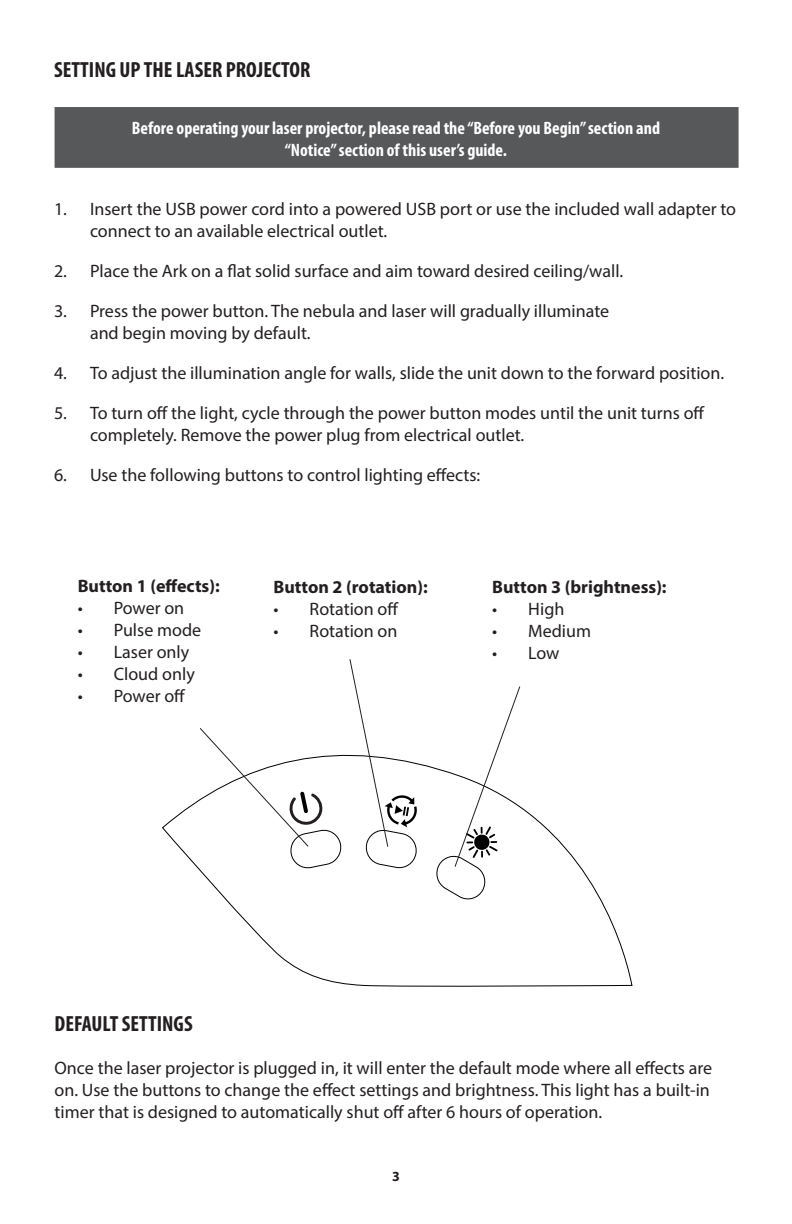
<style>
.page{position:relative;width:792px;height:1224px;background:#fff}
.page>*{position:absolute;margin:0;border:0;box-sizing:border-box;transform-origin:0 0}
.t1{font:700 condensed 22px "Myriad Pro";color:#231f20}
.t2{font:18px/22px "Myriad Pro";color:#231f20}
.t3{font:700 condensed 18px/21.6px "Myriad Pro";color:#fff;text-align:center}
.t4{font:700 18px "Myriad Pro";color:#231f20}
.t5{font:700 14px "Myriad Pro";color:#231f20}
</style>
<div class="page">
<div style="left:55px;top:107px;width:684px;height:61px;background:#57585a;border:2px solid #57585a"></div>
<svg style="left:162px;top:754px;width:471px;height:233px"></svg>
<svg style="left:199px;top:728px;width:125px;height:120px"></svg>
<svg style="left:349px;top:659px;width:69px;height:189px"></svg>
<svg style="left:454px;top:686px;width:67px;height:182px"></svg>
<p class="t1" style="left:54px;top:57px;width:258px">SETTING UP THE LASER PROJECTOR</p>
<p class="t3" style="left:132px;top:117px;width:530px">Before operating your laser projector, please read the “Before you Begin” section and “Notice” section of this user’s guide.</p>
<p class="t2" style="left:90px;top:198px;width:648px;text-indent:-36px">1. Insert the USB power cord into a powered USB port or use the included wall adapter to connect to an available electrical outlet.</p>
<p class="t2" style="left:54px;top:260px;width:571px">2. Place the Ark on a flat solid surface and aim toward desired ceiling/wall.</p>
<p class="t2" style="left:90px;top:300px;width:521px;text-indent:-36px">3. Press the power button. The nebula and laser will gradually illuminate and begin moving by default.</p>
<p class="t2" style="left:54px;top:362px;width:672px">4. To adjust the illumination angle for walls, slide the unit down to the forward position.</p>
<p class="t2" style="left:90px;top:402px;width:616px;text-indent:-36px">5. To turn off the light, cycle through the power button modes until the unit turns off completely. Remove the power plug from electrical outlet.</p>
<p class="t2" style="left:54px;top:464px;width:428px">6. Use the following buttons to control lighting effects:</p>
<p class="t4" style="left:78px;top:574px;width:144px">Button 1 (effects):</p>
<p class="t2" style="left:78px;top:597px;width:108px">• Power on</p>
<p class="t2" style="left:78px;top:619px;width:125px">• Pulse mode</p>
<p class="t2" style="left:78px;top:641px;width:113px">• Laser only</p>
<p class="t2" style="left:78px;top:663px;width:119px">• Cloud only</p>
<p class="t2" style="left:78px;top:685px;width:109px">• Power off</p>
<p class="t4" style="left:274px;top:576px;width:156px">Button 2 (rotation):</p>
<p class="t2" style="left:274px;top:598px;width:127px">• Rotation off</p>
<p class="t2" style="left:274px;top:620px;width:125px">• Rotation on</p>
<p class="t4" style="left:492px;top:576px;width:176px">Button 3 (brightness):</p>
<p class="t2" style="left:492px;top:598px;width:74px">• High</p>
<p class="t2" style="left:492px;top:620px;width:100px">• Medium</p>
<p class="t2" style="left:492px;top:642px;width:69px">• Low</p>
<p class="t1" style="left:55px;top:1011px;width:140px">DEFAULT SETTINGS</p>
<p class="t2" style="left:55px;top:1057px;width:659px">Once the laser projector is plugged in, it will enter the default mode where all effects are on. Use the buttons to change the effect settings and brightness. This light has a built-in timer that is designed to automatically shut off after 6 hours of operation.</p>
<p class="t5" style="left:392px;top:1167px;width:9px">3</p>
</div>
